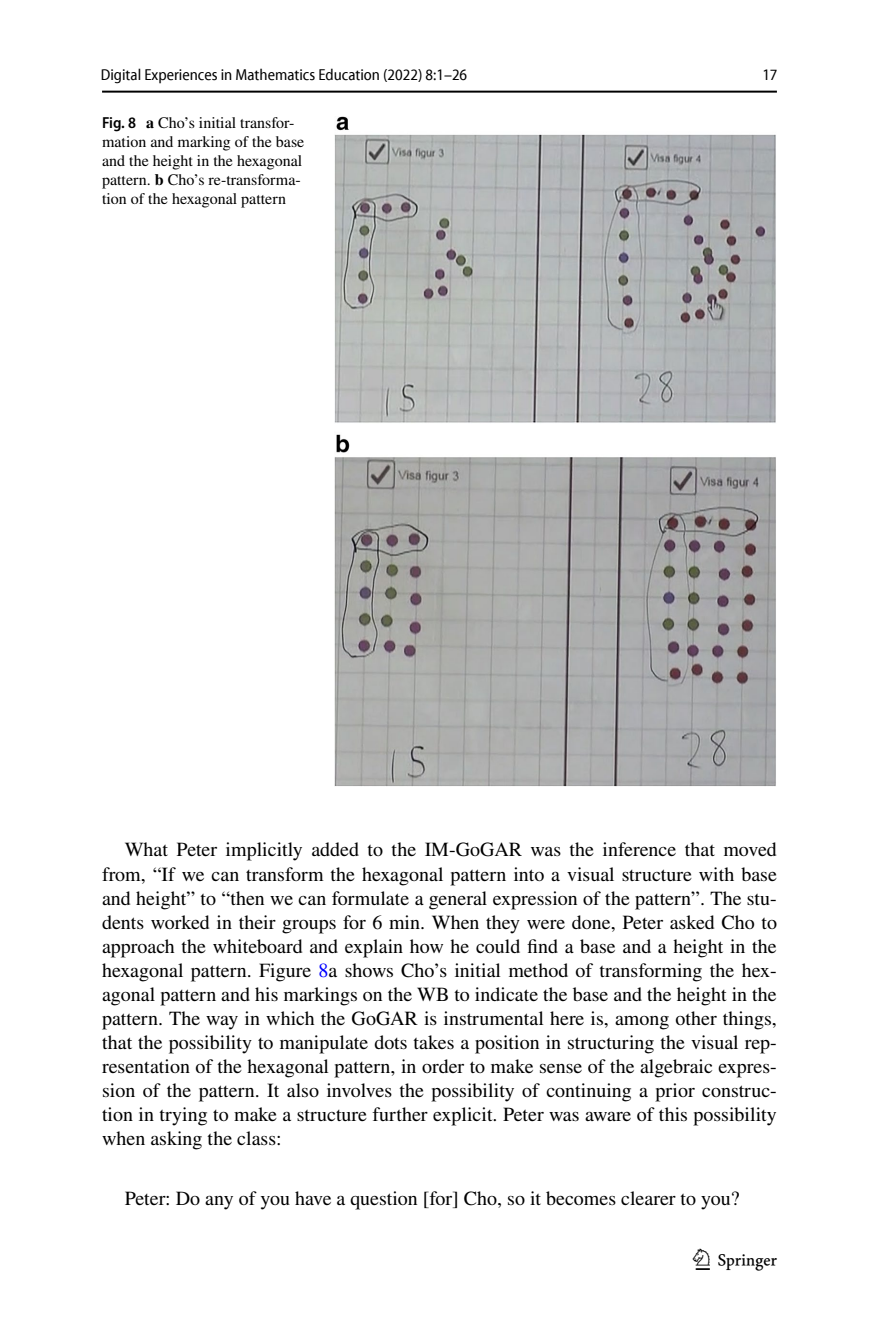
<style>
.page{position:relative;width:879px;height:1333px;background:#fff}
.page>*{position:absolute;margin:0;border:0;box-sizing:border-box;transform-origin:0 0}
.t1{font:30px "Springnew Regular 3";color:#000}
.t2{font:20px/24px "STIX";color:#000;text-align:justify}
.t3{font:16px/19px "STIX";color:#000}
.t4{font:semi-condensed 16px "Myriad Pro Unic";color:#000}
.s1{font-family:"Myriad Pro";font-weight:600;font-stretch:semi-condensed}
.s2{font-weight:700}
.s3{color:#00f}
</style>
<div class="page">
<hr style="left:102px;top:91px;width:675px;height:2px;background:#000">
<img style="left:334px;top:116px;width:442px;height:670px">
<p class="t4" style="left:101px;top:69px;width:368px">Digital Experiences in Mathematics Education (2022) 8:1–26</p>
<p class="t4" style="left:762px;top:69px;width:17px">17</p>
<p class="t3" style="left:102px;top:114px;width:204px"><span class="s1">Fig. 8</span> <span class="s2">a</span> Cho’s initial transfor&shy;mation and marking of the base and the height in the hexagonal pattern. <span class="s2">b</span> Cho’s re-transforma&shy;tion of the hexagonal pattern</p>
<p class="t2" style="left:102px;top:839px;width:676px;text-indent:23px">What Peter implicitly added to the IM-GoGAR was the inference that moved from, “If we can transform the hexagonal pattern into a visual structure with base and height” to “then we can formulate a general expression of the pattern”. The stu&shy;dents worked in their groups for 6 min. When they were done, Peter asked Cho to approach the whiteboard and explain how he could find a base and a height in the hexagonal pattern. Figure <span class="s3">8</span>a shows Cho’s initial method of transforming the hex&shy;agonal pattern and his markings on the WB to indicate the base and the height in the pattern. The way in which the GoGAR is instrumental here is, among other things, that the possibility to manipulate dots takes a position in structuring the visual rep&shy;resentation of the hexagonal pattern, in order to make sense of the algebraic expres&shy;sion of the pattern. It also involves the possibility of continuing a prior construc&shy;tion in trying to make a structure further explicit. Peter was aware of this possibility when asking the class:</p>
<p class="t2" style="left:125px;top:1187px;width:616px">Peter: Do any of you have a question [for] Cho, so it becomes clearer to you?</p>
<h1 class="t1" style="left:696px;top:1248px;width:83px">1 3</h1>
</div>
